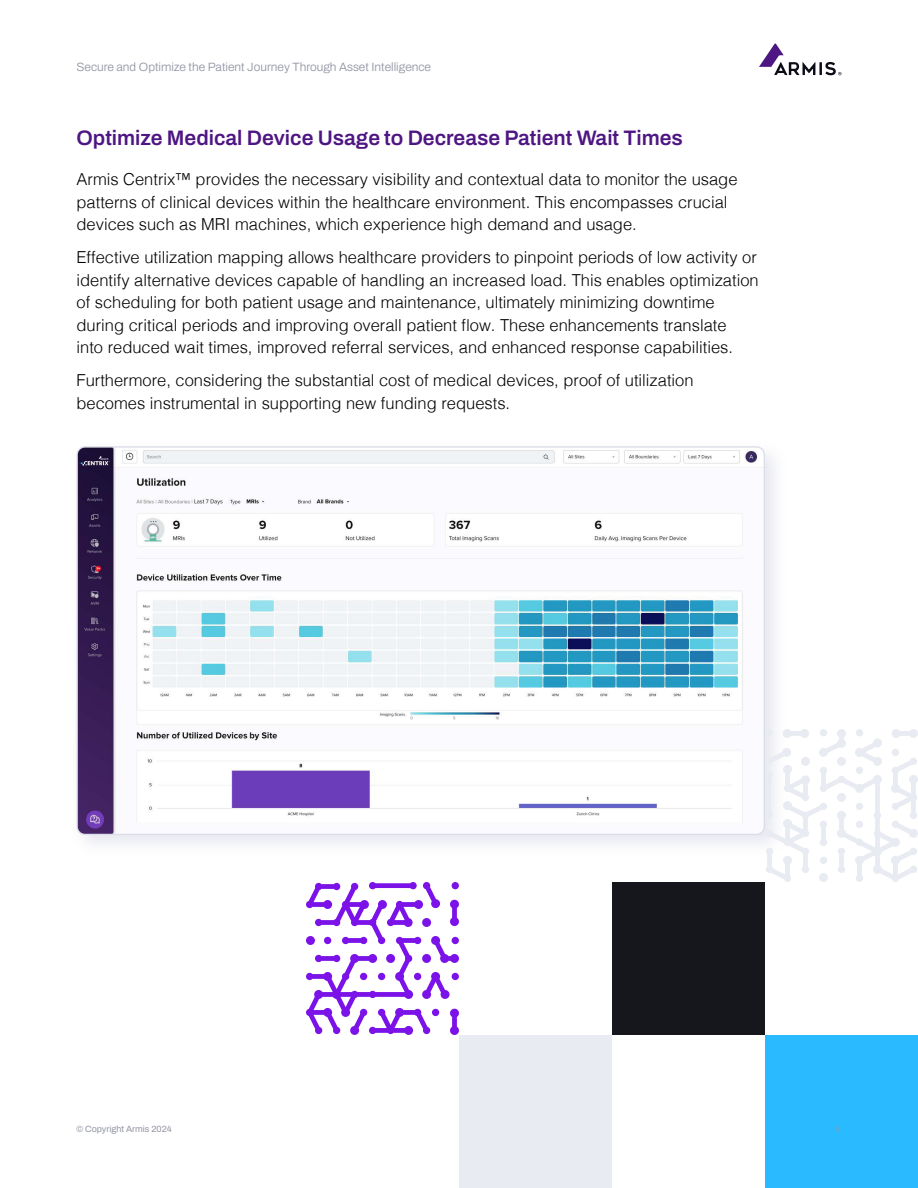
<style>
.page{position:relative;width:918px;height:1188px;background:#fff}
.page>*{position:absolute;margin:0;border:0;box-sizing:border-box;transform-origin:0 0}
.t1{font:600 21px "Archivo";color:#4e1683}
.Body_main{font:300 16.5px/22.5px "Helvetica";color:#000}
.t2{font:300 12px "Archivo";color:#9295a4}
.t3{font:9px "Archivo";color:#9295a4}
</style>
<div class="page">
<svg style="left:759px;top:44px;width:82px;height:31px"></svg>
<div style="left:70px;top:439px;width:718px;height:419px;background:#dbdde8;opacity:.65"></div>
<img style="left:77px;top:447px;width:687px;height:387px">
<div style="left:765px;top:1035px;width:153px;height:153px;background:#2abaff"></div>
<div style="left:612px;top:882px;width:153px;height:153px;background:#16171d"></div>
<div style="left:459px;top:1035px;width:153px;height:153px;background:#e9ebf2"></div>
<svg style="left:306px;top:882px;width:153px;height:153px"></svg>
<svg style="left:765px;top:729px;width:153px;height:153px"></svg>
<p class="t2" style="left:76px;top:58px;width:356px">Secure and Optimize the Patient Journey Through Asset Intelligence</p>
<h2 class="t1" style="left:76px;top:122px;width:608px">Optimize Medical Device Usage to Decrease Patient Wait Times</h2>
<p class="Body_main" style="left:76px;top:167px;width:663px">Armis Centrix™ provides the necessary visibility and contextual data to monitor the usage patterns of clinical devices within the healthcare environment. This encompasses crucial devices such as MRI machines, which experience high demand and usage.</p>
<p class="Body_main" style="left:76px;top:245px;width:684px">Effective utilization mapping allows healthcare providers to pinpoint periods of low activity or identify alternative devices capable of handling an increased load. This enables optimization of scheduling for both patient usage and maintenance, ultimately minimizing downtime during critical periods and improving overall patient flow. These enhancements translate<br>into reduced wait times, improved referral services, and enhanced response capabilities.</p>
<p class="Body_main" style="left:76px;top:368px;width:619px">Furthermore, considering the substantial cost of medical devices, proof of utilization becomes instrumental in supporting new funding requests.</p>
<p class="t3" style="left:76px;top:1122px;width:97px">© Copyright Armis 2024</p>
<p class="t3" style="left:836px;top:1122px;width:6px">4</p>
</div>
